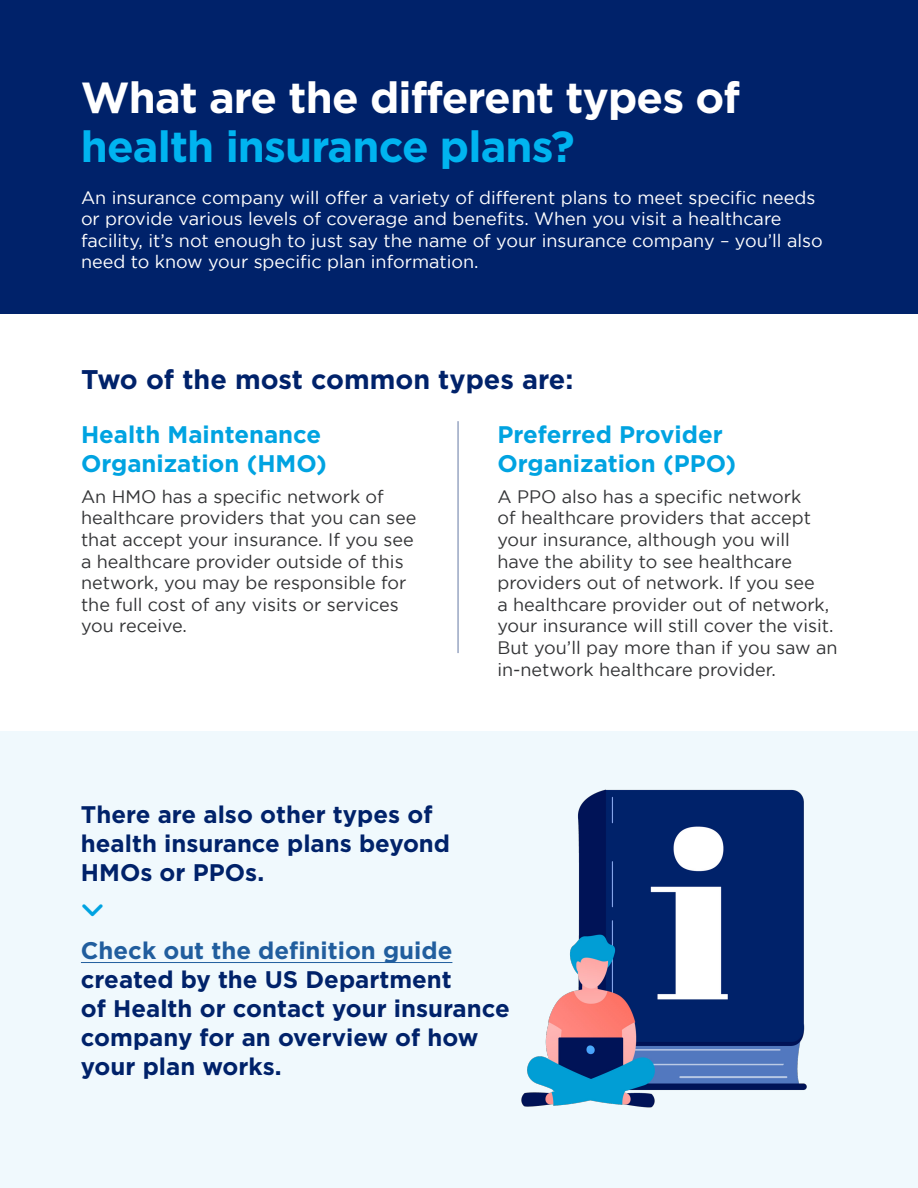
<style>
.page{position:relative;width:918px;height:1188px;background:#fff}
.page>*{position:absolute;margin:0;border:0;box-sizing:border-box;transform-origin:0 0}
.t1{font:700 43.5px/49.5px "Gotham";letter-spacing:-.02em;color:#fff}
.t2{font:700 27px "Gotham";color:#00226a}
.t3{font:700 24px/28.8px "Gotham";color:#00226a}
.t4{font:700 24px/28.8px "Gotham";color:#00a3e1}
.t5{font:18px/21.6px "Gotham";color:#333436}
.t6{font:18px/21.6px "Gotham";color:#fff}
.s1{color:#00b4f0}
.s2{color:#215e9e}
</style>
<div class="page">
<div style="left:0;top:0;width:918px;height:314px;background:#00226a"></div>
<div style="left:0;top:731px;width:918px;height:457px;background:#f0f9fd"></div>
<hr style="left:81px;top:962px;width:371px;height:1px;background:#215e9e">
<hr style="left:458px;top:421px;width:1px;height:232px;background:#00226a">
<img style="left:521px;top:789px;width:286px;height:319px">
<p class="t1" style="left:81px;top:71px;width:661px">What are the different types of <span class="s1">health insurance plans?</span></p>
<p class="t6" style="left:81px;top:186px;width:743px">An insurance company will offer a variety of different plans to meet specific needs or provide various levels of coverage and benefits. When you visit a healthcare facility, it’s not enough to just say the name of your insurance company – you’ll also need to know your specific plan information.</p>
<p class="t2" style="left:81px;top:364px;width:494px">Two of the most common types are:</p>
<p class="t4" style="left:81px;top:420px;width:247px">Health Maintenance<br>Organization (HMO)</p>
<p class="t4" style="left:497px;top:420px;width:240px">Preferred Provider<br>Organization (PPO)</p>
<p class="t5" style="left:81px;top:485px;width:337px">An HMO has a specific network of healthcare providers that you can see that accept your insurance. If you see a healthcare provider outside of this network, you may be responsible for the full cost of any visits or services you receive.</p>
<p class="t5" style="left:497px;top:485px;width:342px">A PPO also has a specific network<br>of healthcare providers that accept your insurance, although you will<br>have the ability to see healthcare providers out of network. If you see<br>a healthcare provider out of network, your insurance will still cover the visit.<br>But you’ll pay more than if you saw an in-network healthcare provider.</p>
<p class="t3" style="left:81px;top:800px;width:371px">There are also other types of health insurance plans beyond<br>HMOs or PPOs.</p>
<p class="t3" style="left:81px;top:936px;width:430px"><span class="s2">Check out the definition guide </span>created by the US Department<br>of Health or contact your insurance company for an overview of how your plan works.</p>
</div>
